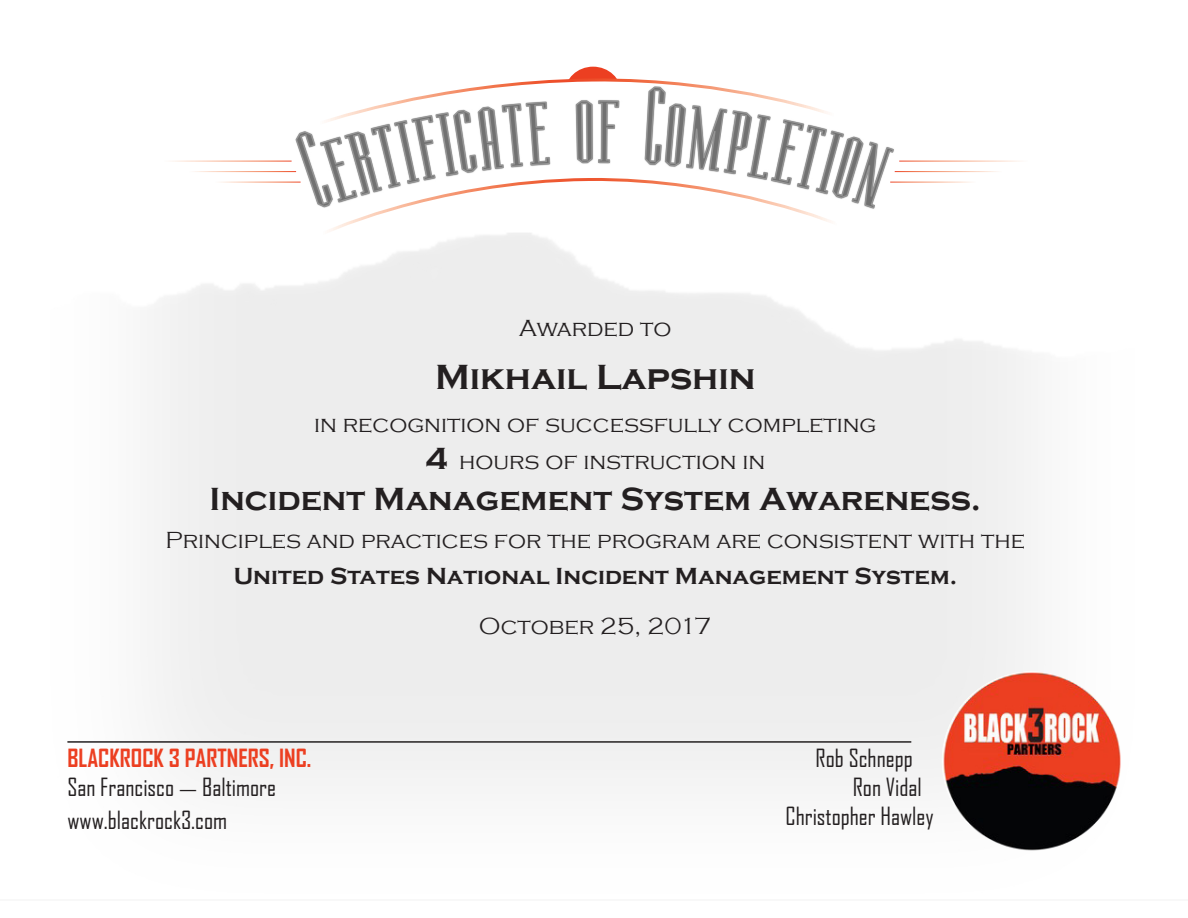
<style>
.page{position:relative;width:1188px;height:918px;background:#fff}
.page>*{position:absolute;margin:0;border:0;box-sizing:border-box;transform-origin:0 0}
.Certificate_main{font:700 36px "Copperplate Gothic";color:#231f20}
.Certificate_main-2{font:700 33px "Copperplate Gothic";color:#231f20}
.Certificate_main-3{font:300 24px/36.2px "Copperplate Gothic";color:#231f20;text-align:center}
.t1{font:24px "Agency FB";color:#231f20}
.t2{font:700 24px/28.8px "Agency FB";color:#ec3f21}
.s1{font-weight:700;font-size:31.5px}
.s2{font-weight:700}
.s3{font-weight:400;color:#231f20}
.s4{font-family:"Minion Pro";font-weight:400;color:#231f20}
</style>
<div class="page">
<img style="left:67px;top:128px;width:1054px;height:659px">
<img style="left:281px;top:171px;width:626px;height:4px">
<img style="left:502px;top:128px;width:195px;height:40px">
<img style="left:527px;top:128px;width:137px;height:36px">
<img style="left:942px;top:671px;width:179px;height:180px;border-radius:90px">
<hr style="left:68px;top:742px;width:843px;height:1px;background:#231f20">
<hr style="left:162px;top:161px;width:130px;height:1px;background:#fff">
<hr style="left:188px;top:171px;width:108px;height:1px;background:#fff">
<hr style="left:899px;top:161px;width:130px;height:1px;background:#fff">
<hr style="left:895px;top:171px;width:108px;height:1px;background:#fff">
<svg style="left:119px;top:175px;width:934px;height:64px"></svg>
<svg style="left:572px;top:67px;width:42px;height:8px"></svg>
<svg style="left:326px;top:75px;width:502px;height:53px"></svg>
<p class="Certificate_main-3" style="left:519px;top:311px;width:154px">Awarded to</p>
<p class="Certificate_main" style="left:435px;top:357px;width:322px">Mikhail Lapshin</p>
<p class="Certificate_main-3" style="left:314px;top:407px;width:564px">in recognition of successfully completing<br><span class="s1">4</span> hours of instruction in</p>
<p class="Certificate_main-2" style="left:210px;top:480px;width:773px">Incident Management System Awareness.</p>
<p class="Certificate_main-3" style="left:166px;top:523px;width:861px">Principles and practices for the program are consistent with the<br><span class="s2">United States National Incident Management System.</span></p>
<p class="Certificate_main-3" style="left:479px;top:608px;width:234px">October 25, 2017</p>
<p class="t2" style="left:68px;top:743px;width:245px">BLACKROCK 3 PARTNERS, INC.<br><span class="s3">San Francisco</span> <span class="s4">-</span> <span class="s3">Baltimore</span></p>
<p class="t1" style="left:68px;top:805px;width:161px">www.blackrock3.com</p>
<p class="t1" style="left:816px;top:744px;width:99px">Rob Schnepp</p>
<p class="t1" style="left:853px;top:773px;width:71px">Ron Vidal</p>
<p class="t1" style="left:785px;top:801px;width:150px">Christopher Hawley</p>
</div>
